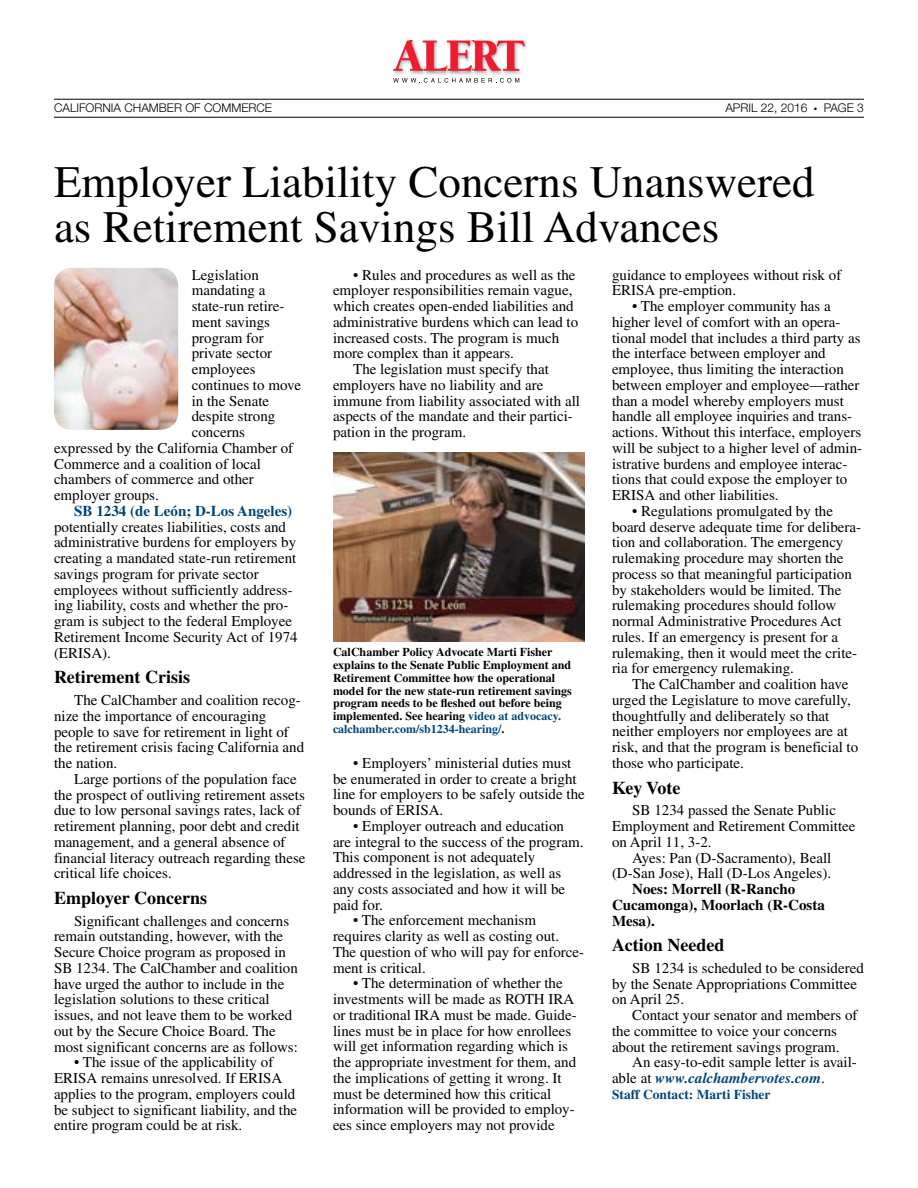
<style>
.page{position:relative;width:918px;height:1188px;background:#fff}
.page>*{position:absolute;margin:0;border:0;box-sizing:border-box;transform-origin:0 0}
.t1{font:45px/45px "Times";color:#000}
.t2{font:700 18px "Times";color:#000}
.t3{font:15px/15.8px "Times";color:#000}
.t4{font:700 15px/15.8px "Times";color:#000}
.t5{font:700 15px "Times";color:#00447c}
.t6{font:700 13.5px "Times";color:#00447c}
.t7{font:700 12px/12.8px "Times";color:#000}
.t8{font:300 12px "Helvetica Neue LT Std";color:#000}
.s1{font-weight:700;font-style:italic;color:#00447c}
.s2{color:#00447c}
</style>
<div class="page">
<hr style="left:54px;top:99px;width:810px;height:1px;background:#000">
<hr style="left:54px;top:117px;width:810px;height:1px;background:#000">
<img style="left:426px;top:72px;width:21px;height:2px">
<img style="left:503px;top:41px;width:23px;height:33px">
<img style="left:393px;top:72px;width:33px;height:2px">
<img style="left:474px;top:72px;width:29px;height:2px">
<img style="left:447px;top:72px;width:27px;height:2px">
<svg style="left:393px;top:40px;width:132px;height:32px"></svg>
<svg style="left:393px;top:78px;width:126px;height:5px"></svg>
<img style="left:333px;top:453px;width:252px;height:189px">
<img style="left:54px;top:268px;width:124px;height:162px">
<p class="t8" style="left:54px;top:101px;width:220px">CALIFORNIA CHAMBER OF COMMERCE</p>
<p class="t8" style="left:725px;top:101px;width:84px">APRIL 22, 2016</p>
<p class="t8" style="left:814px;top:101px;width:51px">● PAGE 3</p>
<h1 class="t1" style="left:54px;top:159px;width:762px">Employer Liability Concerns Unanswered as Retirement Savings Bill Advances</h1>
<p class="t3" style="left:192px;top:267px;width:69px">Legislation</p>
<p class="t3" style="left:192px;top:282px;width:75px">mandating a</p>
<p class="t3" style="left:192px;top:298px;width:94px">state-run retire-</p>
<p class="t3" style="left:192px;top:314px;width:80px">ment savings</p>
<p class="t3" style="left:192px;top:330px;width:74px">program for</p>
<p class="t3" style="left:192px;top:345px;width:82px">private sector</p>
<p class="t3" style="left:192px;top:361px;width:66px">employees</p>
<p class="t3" style="left:192px;top:377px;width:111px">continues to move</p>
<p class="t3" style="left:192px;top:393px;width:79px">in the Senate</p>
<p class="t3" style="left:192px;top:408px;width:85px">despite strong</p>
<p class="t3" style="left:192px;top:424px;width:55px">concerns</p>
<p class="t3" style="left:54px;top:440px;width:241px">expressed by the California Chamber of</p>
<p class="t3" style="left:54px;top:456px;width:209px">Commerce and a coalition of local</p>
<p class="t3" style="left:54px;top:471px;width:201px">chambers of commerce and other</p>
<p class="t3" style="left:54px;top:487px;width:106px">employer groups.</p>
<p class="t5" style="left:74px;top:502px;width:219px">SB 1234 (de León; D-Los Angeles)</p>
<p class="t3" style="left:54px;top:519px;width:245px">potentially creates liabilities, costs and administrative burdens for employers by creating a mandated state-run retirement savings program for private sector employees without sufficiently address&shy;ing liability, costs and whether the pro&shy;gram is subject to the federal Employee Retirement Income Security Act of 1974 (ERISA).</p>
<p class="t2" style="left:54px;top:667px;width:138px">Retirement Crisis</p>
<p class="t3" style="left:54px;top:692px;width:252px;text-indent:20px">The CalChamber and coalition recog&shy;nize the importance of encouraging people to save for retirement in light of the retirement crisis facing California and the nation.</p>
<p class="t3" style="left:54px;top:771px;width:253px;text-indent:20px">Large portions of the population face the prospect of outliving retirement assets due to low personal savings rates, lack of retirement planning, poor debt and credit management, and a general absence of financial literacy outreach regarding these critical life choices.</p>
<p class="t2" style="left:54px;top:887px;width:155px">Employer Concerns</p>
<p class="t3" style="left:54px;top:913px;width:245px;text-indent:20px">Significant challenges and concerns remain outstanding, however, with the Secure Choice program as proposed in SB 1234. The CalChamber and coalition have urged the author to include in the legislation solutions to these critical issues, and not leave them to be worked out by the Secure Choice Board. The most significant concerns are as follows:</p>
<p class="t3" style="left:54px;top:1054px;width:245px;text-indent:20px">• The issue of the applicability of ERISA remains unresolved. If ERISA applies to the program, employers could be subject to significant liability, and the entire program could be at risk.</p>
<p class="t3" style="left:612px;top:267px;width:231px">guidance to employees without risk of<br>ERISA pre-emption.</p>
<p class="t3" style="left:612px;top:298px;width:252px;text-indent:20px">• The employer community has a higher level of comfort with an opera&shy;tional model that includes a third party as the interface between employer and employee, thus limiting the interaction between employer and employee—rather than a model whereby employers must handle all employee inquiries and trans&shy;actions. Without this interface, employers will be subject to a higher level of admin&shy;istrative burdens and employee interac&shy;tions that could expose the employer to ERISA and other liabilities.</p>
<p class="t3" style="left:612px;top:503px;width:251px;text-indent:20px">• Regulations promulgated by the board deserve adequate time for delibera&shy;tion and collaboration. The emergency rulemaking procedure may shorten the process so that meaningful participation by stakeholders would be limited. The rulemaking procedures should follow normal Administrative Procedures Act rules. If an emergency is present for a rulemaking, then it would meet the crite&shy;ria for emergency rulemaking.</p>
<p class="t3" style="left:612px;top:676px;width:248px;text-indent:20px">The CalChamber and coalition have urged the Legislature to move carefully, thoughtfully and deliberately so that neither employers nor employees are at risk, and that the program is beneficial to those who participate.</p>
<p class="t2" style="left:612px;top:777px;width:70px">Key Vote</p>
<p class="t3" style="left:632px;top:802px;width:205px">SB 1234 passed the Senate Public</p>
<p class="t3" style="left:612px;top:818px;width:245px">Employment and Retirement Committee</p>
<p class="t3" style="left:612px;top:834px;width:101px">on April 11, 3-2.</p>
<p class="t3" style="left:632px;top:850px;width:201px">Ayes: Pan (D-Sacramento), Beall</p>
<p class="t3" style="left:612px;top:865px;width:221px">(D-San Jose), Hall (D-Los Angeles).</p>
<p class="t4" style="left:612px;top:881px;width:214px;text-indent:20px">Noes: Morrell (R-Rancho<br>Cucamonga), Moorlach (R-Costa<br>Mesa).</p>
<p class="t2" style="left:612px;top:934px;width:114px">Action Needed</p>
<p class="t3" style="left:612px;top:960px;width:253px;text-indent:20px">SB 1234 is scheduled to be considered by the Senate Appropriations Committee on April 25.</p>
<p class="t3" style="left:612px;top:1007px;width:247px;text-indent:20px">Contact your senator and members of the committee to voice your concerns about the retirement savings program.</p>
<p class="t3" style="left:612px;top:1054px;width:246px;text-indent:20px">An easy-to-edit sample letter is avail&shy;able at <span class="s1">www.calchambervotes.com</span>.</p>
<p class="t6" style="left:612px;top:1086px;width:160px">Staff Contact: Marti Fisher</p>
<p class="t3" style="left:353px;top:267px;width:224px">• Rules and procedures as well as the</p>
<p class="t3" style="left:333px;top:282px;width:241px">employer responsibilities remain vague,</p>
<p class="t3" style="left:333px;top:298px;width:242px">which creates open-ended liabilities and</p>
<p class="t3" style="left:333px;top:314px;width:247px">administrative burdens which can lead to</p>
<p class="t3" style="left:333px;top:330px;width:228px">increased costs. The program is much</p>
<p class="t3" style="left:333px;top:345px;width:182px">more complex than it appears.</p>
<p class="t3" style="left:353px;top:361px;width:197px">The legislation must specify that</p>
<p class="t3" style="left:333px;top:377px;width:212px">employers have no liability and are</p>
<p class="t3" style="left:333px;top:393px;width:249px">immune from liability associated with all</p>
<p class="t3" style="left:333px;top:408px;width:241px">aspects of the mandate and their partici-</p>
<p class="t3" style="left:333px;top:424px;width:135px">pation in the program.</p>
<p class="t7" style="left:333px;top:646px;width:240px">CalChamber Policy Advocate Marti Fisher explains to the Senate Public Employment and Retirement Committee how the operational model for the new state-run retirement savings program needs to be fleshed out before being implemented. See hearing <span class="s2">video at advocacy. calchamber.com/sb1234-hearing/</span>.</p>
<p class="t3" style="left:333px;top:755px;width:253px;text-indent:20px">• Employers’ ministerial duties must be enumerated in order to create a bright line for employers to be safely outside the bounds of ERISA.</p>
<p class="t3" style="left:333px;top:818px;width:252px;text-indent:20px">• Employer outreach and education are integral to the success of the program.<br>This component is not adequately addressed in the legislation, as well as any costs associated and how it will be paid for.</p>
<p class="t3" style="left:333px;top:912px;width:253px;text-indent:20px">• The enforcement mechanism requires clarity as well as costing out.<br>The question of who will pay for enforce&shy;ment is critical.</p>
<p class="t3" style="left:333px;top:975px;width:245px;text-indent:20px">• The determination of whether the investments will be made as ROTH IRA or traditional IRA must be made. Guide&shy;lines must be in place for how enrollees will get information regarding which is the appropriate investment for them, and the implications of getting it wrong. It must be determined how this critical information will be provided to employ&shy;ees since employers may not provide</p>
</div>
